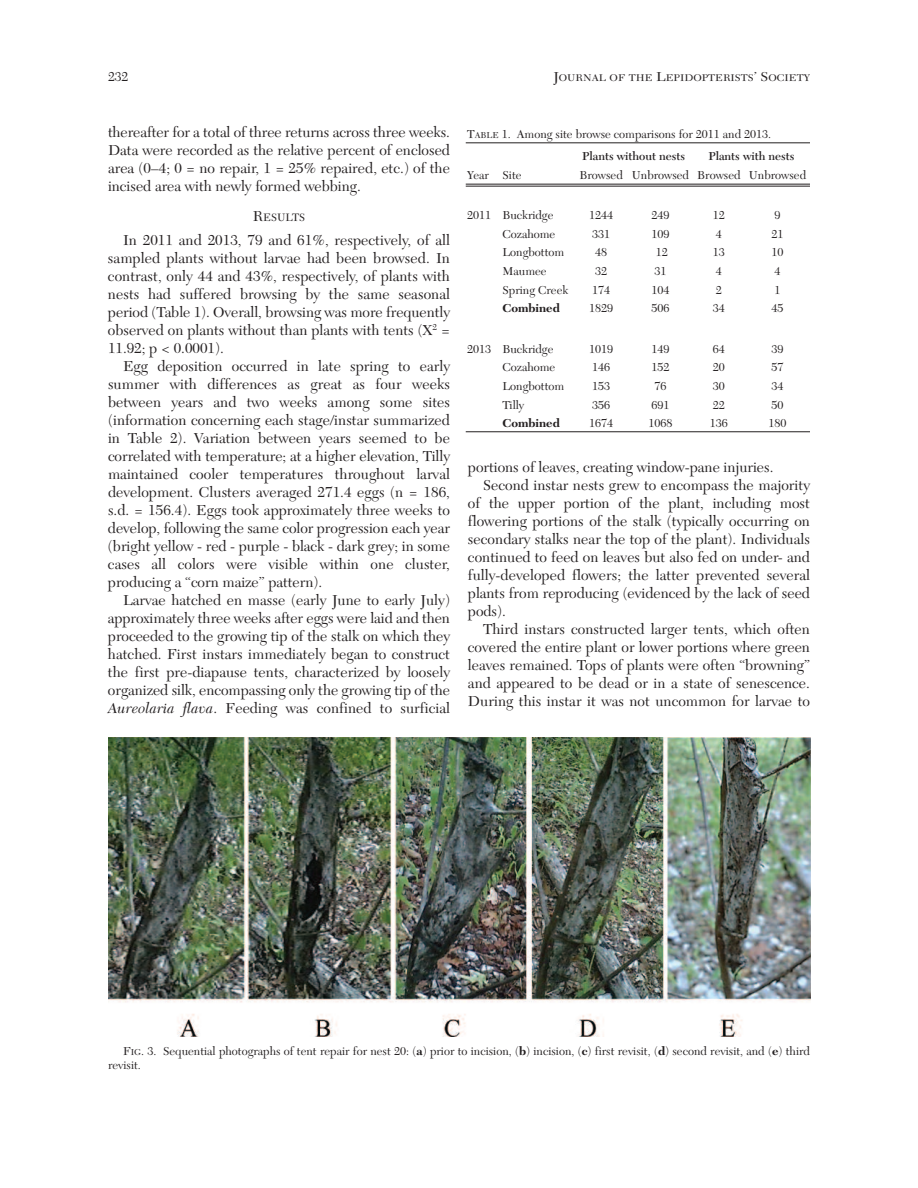
<style>
.page{position:relative;width:918px;height:1188px;background:#fff}
.page>*{position:absolute;margin:0;border:0;box-sizing:border-box;transform-origin:0 0}
.t1{font:15px/18px "New Caledonia";letter-spacing:.005em;color:#231f20;text-align:justify}
.t2{font:13.5px "New Caledonia";color:#231f20}
.t3{font:12px/22.4px "New Caledonia";color:#231f20}
.t4{font:700 12px "New Caledonia";color:#231f20}
.t5{font:600 12px "New Caledonia";color:#231f20}
.t6{font:11.25px "New Caledonia";color:#231f20}
.t7{font:10.2px "New Caledonia";color:#231f20;scale:1.09 1}
.s1{color:#fff}
.s2{font-size:13.5px}
.s3{font-size:15px}
.s4{font-style:italic}
.s5{font-size:9px}
.s6{font-weight:600}
.s7{font-weight:700}
</style>
<div class="page">
<hr style="left:466px;top:143px;width:344px;height:1px;background:#231f20">
<hr style="left:466px;top:184px;width:344px;height:1px;background:#231f20">
<hr style="left:466px;top:186px;width:344px;height:1px;background:#231f20">
<hr style="left:466px;top:432px;width:344px;height:1px;background:#231f20">
<img style="left:108px;top:737px;width:702px;height:300px">
<p class="t2" style="left:108px;top:70px;width:44px">232<span class="s1">232</span></p>
<p class="t7" style="left:553px;top:73px;width:237px"><span class="s2">J</span>OURNAL OF THE <span class="s2">L</span>EPIDOPTERISTS<span class="s2">’ S</span>OCIETY</p>
<p class="t1" style="left:108px;top:125px;width:344px">thereafter for a total of three returns across three weeks.<br>Data were recorded as the relative percent of enclosed area (0–4; 0 = no repair, 1 = 25% repaired, etc.) of the incised area with newly formed webbing.</p>
<p class="t6" style="left:253px;top:213px;width:54px"><span class="s3">R</span>ESULTS</p>
<p class="t1" style="left:108px;top:233px;width:344px;text-indent:15px">In 2011 and 2013, 79 and 61%, respectively, of all sampled plants without larvae had been browsed. In contrast, only 44 and 43%, respectively, of plants with nests had suffered browsing by the same seasonal period (Table 1). Overall, browsing was more frequently observed on plants without than plants with tents (X<sup>2</sup> = 11.92; p &lt; 0.0001).</p>
<p class="t1" style="left:108px;top:359px;width:344px;text-indent:15px">Egg deposition occurred in late spring to early summer with differences as great as four weeks between years and two weeks among some sites (information concerning each stage/instar summarized in Table 2). Variation between years seemed to be correlated with temperature; at a higher elevation, Tilly maintained cooler temperatures throughout larval development. Clusters averaged 271.4 eggs (n = 186, s.d. = 156.4). Eggs took approximately three weeks to develop, following the same color progression each year (bright yellow - red - purple - black - dark grey; in some cases all colors were visible within one cluster, producing a “corn maize” pattern).</p>
<p class="t1" style="left:108px;top:593px;width:344px;text-indent:15px">Larvae hatched en masse (early June to early July) approximately three weeks after eggs were laid and then proceeded to the growing tip of the stalk on which they hatched. First instars immediately began to construct the first pre-diapause tents, characterized by loosely organized silk, encompassing only the growing tip of the <span class="s4">Aureolaria flava</span>. Feeding was confined to surficial</p>
<p class="t3" style="left:582px;top:124px;width:191px;text-indent:-115px">T<span class="s5">ABLE</span> 1. Among site browse comparisons for 2011 and 2013.<br><span class="s6">Plants without nests</span></p>
<p class="t5" style="left:708px;top:151px;width:88px">Plants with nests</p>
<p class="t3" style="left:467px;top:165px;width:56px">Year Site</p>
<p class="t3" style="left:580px;top:165px;width:228px">Browsed Unbrowsed Browsed Unbrowsed</p>
<p class="t3" style="left:467px;top:205px;width:88px">2011 Buckridge</p>
<p class="t3" style="left:589px;top:205px;width:25px">1244</p>
<p class="t3" style="left:651px;top:205px;width:19px">249</p>
<p class="t3" style="left:713px;top:205px;width:13px">12</p>
<p class="t3" style="left:774px;top:205px;width:7px">9</p>
<p class="t3" style="left:502px;top:224px;width:54px">Cozahome</p>
<p class="t3" style="left:592px;top:224px;width:19px">331</p>
<p class="t3" style="left:651px;top:224px;width:19px">109</p>
<p class="t3" style="left:716px;top:224px;width:7px">4</p>
<p class="t3" style="left:771px;top:224px;width:13px">21</p>
<p class="t3" style="left:502px;top:242px;width:63px">Longbottom</p>
<p class="t3" style="left:595px;top:242px;width:13px">48</p>
<p class="t3" style="left:656px;top:242px;width:13px">12</p>
<p class="t3" style="left:713px;top:242px;width:13px">13</p>
<p class="t3" style="left:771px;top:242px;width:13px">10</p>
<p class="t3" style="left:502px;top:261px;width:46px">Maumee</p>
<p class="t3" style="left:595px;top:261px;width:13px">32</p>
<p class="t3" style="left:654px;top:261px;width:13px">31</p>
<p class="t3" style="left:716px;top:261px;width:7px">4</p>
<p class="t3" style="left:774px;top:261px;width:7px">4</p>
<p class="t3" style="left:502px;top:280px;width:67px">Spring Creek</p>
<p class="t3" style="left:592px;top:280px;width:19px">174</p>
<p class="t3" style="left:651px;top:280px;width:19px">104</p>
<p class="t3" style="left:716px;top:280px;width:7px">2</p>
<p class="t3" style="left:774px;top:280px;width:7px">1</p>
<p class="t4" style="left:502px;top:303px;width:59px">Combined</p>
<p class="t3" style="left:589px;top:298px;width:25px">1829</p>
<p class="t3" style="left:651px;top:298px;width:19px">506</p>
<p class="t3" style="left:713px;top:298px;width:13px">34</p>
<p class="t3" style="left:771px;top:298px;width:13px">45</p>
<p class="t3" style="left:467px;top:339px;width:88px">2013 Buckridge</p>
<p class="t3" style="left:589px;top:339px;width:25px">1019</p>
<p class="t3" style="left:651px;top:339px;width:19px">149</p>
<p class="t3" style="left:713px;top:339px;width:13px">64</p>
<p class="t3" style="left:771px;top:339px;width:13px">39</p>
<p class="t3" style="left:502px;top:357px;width:54px">Cozahome</p>
<p class="t3" style="left:592px;top:357px;width:19px">146</p>
<p class="t3" style="left:651px;top:357px;width:19px">152</p>
<p class="t3" style="left:713px;top:357px;width:13px">20</p>
<p class="t3" style="left:771px;top:357px;width:13px">57</p>
<p class="t3" style="left:502px;top:376px;width:63px">Longbottom</p>
<p class="t3" style="left:592px;top:376px;width:19px">153</p>
<p class="t3" style="left:654px;top:376px;width:13px">76</p>
<p class="t3" style="left:713px;top:376px;width:13px">30</p>
<p class="t3" style="left:771px;top:376px;width:13px">34</p>
<p class="t3" style="left:502px;top:395px;width:23px">Tilly</p>
<p class="t3" style="left:592px;top:395px;width:19px">356</p>
<p class="t3" style="left:651px;top:395px;width:19px">691</p>
<p class="t3" style="left:713px;top:395px;width:13px">22</p>
<p class="t3" style="left:771px;top:395px;width:13px">50</p>
<p class="t4" style="left:502px;top:418px;width:59px">Combined</p>
<p class="t3" style="left:589px;top:413px;width:25px">1674</p>
<p class="t3" style="left:648px;top:413px;width:25px">1068</p>
<p class="t3" style="left:710px;top:413px;width:19px">136</p>
<p class="t3" style="left:768px;top:413px;width:19px">180</p>
<p class="t1" style="left:468px;top:459px;width:307px">portions of leaves, creating window-pane injuries.</p>
<p class="t1" style="left:483px;top:477px;width:328px">Second instar nests grew to encompass the majority</p>
<p class="t1" style="left:468px;top:495px;width:344px">of the upper portion of the plant, including most</p>
<p class="t1" style="left:468px;top:513px;width:344px">flowering portions of the stalk (typically occurring on</p>
<p class="t1" style="left:468px;top:531px;width:344px">secondary stalks near the top of the plant). Individuals</p>
<p class="t1" style="left:468px;top:549px;width:344px">continued to feed on leaves but also fed on under- and</p>
<p class="t1" style="left:468px;top:567px;width:344px">fully-developed flowers; the latter prevented several</p>
<p class="t1" style="left:468px;top:585px;width:344px">plants from reproducing (evidenced by the lack of seed</p>
<p class="t1" style="left:468px;top:603px;width:39px">pods).</p>
<p class="t1" style="left:483px;top:621px;width:328px">Third instars constructed larger tents, which often</p>
<p class="t1" style="left:468px;top:639px;width:344px">covered the entire plant or lower portions where green</p>
<p class="t1" style="left:468px;top:657px;width:344px">leaves remained. Tops of plants were often “browning”</p>
<p class="t1" style="left:468px;top:675px;width:343px">and appeared to be dead or in a state of senescence.</p>
<p class="t1" style="left:468px;top:693px;width:343px">During this instar it was not uncommon for larvae to</p>
<p class="t3" style="left:108px;top:1046px;width:704px;line-height:13.5px;text-indent:15px">F<span class="s5">IG</span>. 3. Sequential photographs of tent repair for nest 20: (<span class="s7">a</span>) prior to incision, (<span class="s7">b</span>) incision, (<span class="s7">c</span>) first revisit, (<span class="s7">d</span>) second revisit, and (<span class="s7">e</span>) third revisit.</p>
</div>
